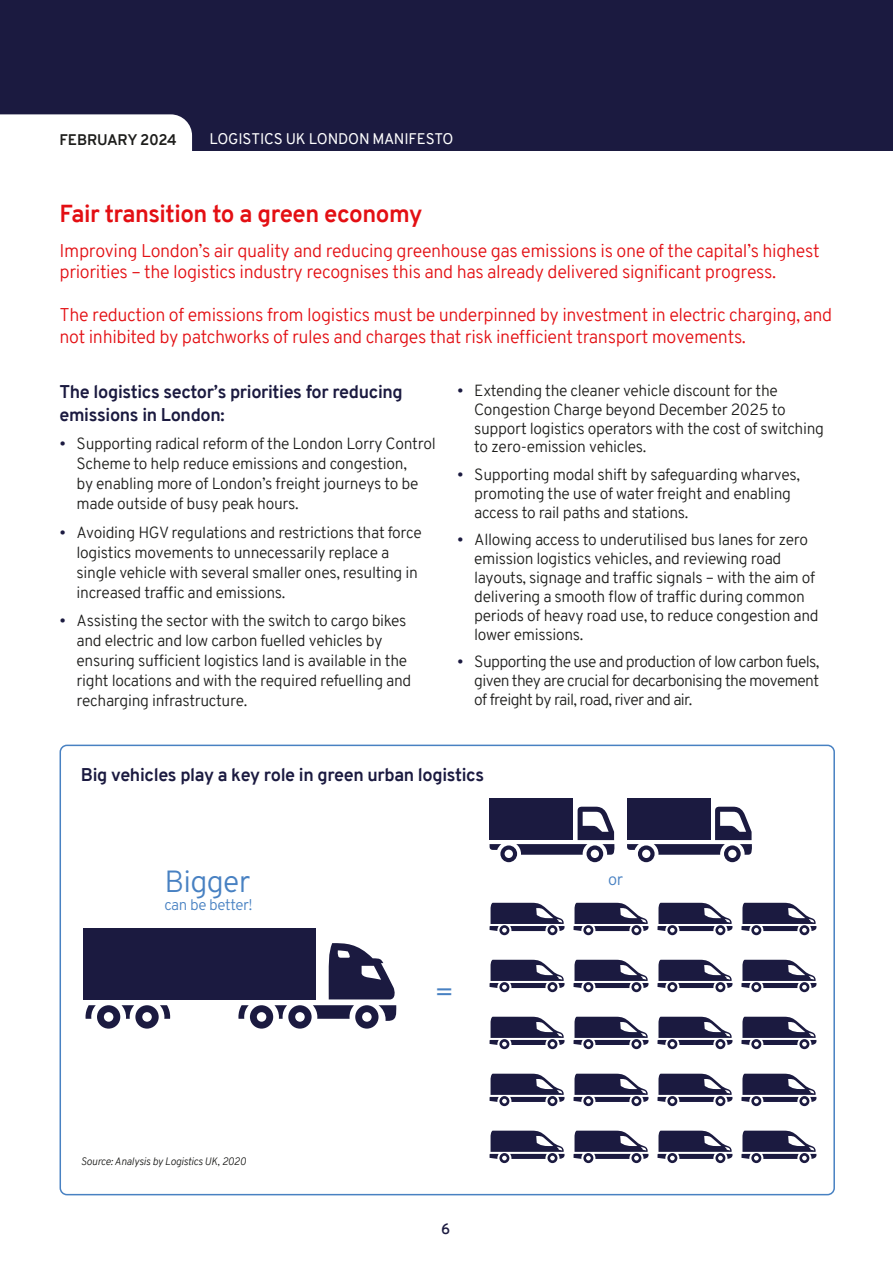
<style>
.page{position:relative;width:893px;height:1263px;background:#fff}
.page>*{position:absolute;margin:0;border:0;box-sizing:border-box;transform-origin:0 0}
.t1{font:300 30.6px "Overpass";letter-spacing:-.025em;color:#4881c2}
.t2{font:300 30px "Overpass";color:#4881c2}
.t3{font:700 24px "Overpass";letter-spacing:-.02em;color:#e30f13}
.t4{font:300 18px/21.6px "Overpass";letter-spacing:-.02em;color:#e30f13}
.t5{font:700 18px/22.6px "Overpass";letter-spacing:-.02em;color:#1b1a40}
.t6{font:300 16.65px "Overpass";color:#4881c2}
.t7{font:300 15.75px/18.9px "Overpass";letter-spacing:-.02em;color:#1d1d1b}
.t8{font:300 15.3px "Overpass";letter-spacing:-.025em;color:#4881c2}
.t9{font:15px "Overpass";letter-spacing:-.01em;color:#fff}
.t10{font:700 15px "Overpass";letter-spacing:-.02em;color:#1d1d1b}
.t11{font:600 15px "Overpass";color:#1b1a40}
.t12{font:italic 300 10.5px "Overpass";letter-spacing:-.02em;color:#1d1d1b}
.s1{color:#1b1a40}
</style>
<div class="page">
<div style="left:60px;top:745px;width:775px;height:450px;border:2px solid #4881c2;border-radius:7px"></div>
<div style="left:490px;top:799px;width:83px;height:41px;background:#1b1a40"></div>
<svg style="left:490px;top:807px;width:125px;height:55px"></svg>
<div style="left:627px;top:799px;width:84px;height:41px;background:#1b1a40"></div>
<svg style="left:627px;top:807px;width:125px;height:55px"></svg>
<svg style="left:490px;top:1017px;width:75px;height:32px"></svg>
<svg style="left:574px;top:1017px;width:75px;height:32px"></svg>
<svg style="left:657px;top:1017px;width:75px;height:32px"></svg>
<svg style="left:741px;top:1017px;width:75px;height:32px"></svg>
<svg style="left:490px;top:1074px;width:75px;height:32px"></svg>
<svg style="left:574px;top:1074px;width:75px;height:32px"></svg>
<svg style="left:657px;top:1074px;width:75px;height:32px"></svg>
<svg style="left:741px;top:1074px;width:75px;height:32px"></svg>
<svg style="left:490px;top:1131px;width:75px;height:32px"></svg>
<svg style="left:574px;top:1131px;width:75px;height:32px"></svg>
<svg style="left:657px;top:1131px;width:75px;height:32px"></svg>
<svg style="left:741px;top:1131px;width:75px;height:32px"></svg>
<svg style="left:490px;top:960px;width:75px;height:32px"></svg>
<svg style="left:574px;top:960px;width:75px;height:32px"></svg>
<svg style="left:657px;top:960px;width:75px;height:32px"></svg>
<svg style="left:741px;top:960px;width:75px;height:32px"></svg>
<svg style="left:490px;top:903px;width:75px;height:32px"></svg>
<svg style="left:574px;top:903px;width:75px;height:32px"></svg>
<svg style="left:657px;top:903px;width:75px;height:32px"></svg>
<svg style="left:741px;top:903px;width:75px;height:32px"></svg>
<svg style="left:328px;top:943px;width:67px;height:56px"></svg>
<svg style="left:86px;top:1005px;width:84px;height:23px"></svg>
<div style="left:83px;top:928px;width:233px;height:71px;background:#1b1a40"></div>
<svg style="left:238px;top:1005px;width:159px;height:23px"></svg>
<div style="left:0;top:0;width:893px;height:151px;background:#1b1a40"></div>
<div style="left:0;top:114px;width:192px;height:37px;background:#fff"></div>
<p class="t10" style="left:60px;top:129px;width:20px">February</p>
<p class="t10" style="left:140px;top:129px;width:38px">2024</p>
<p class="t9" style="left:209px;top:128px;width:245px">LOGISTICS UK LONDON MANIFESTO</p>
<h3 class="t3" style="left:60px;top:197px;width:364px">Fair transition to a green economy</h3>
<p class="t4" style="left:60px;top:240px;width:762px">Improving London’s air quality and reducing greenhouse gas emissions is one of the capital’s highest priorities – the logistics industry recognises this and has already delivered significant progress.</p>
<p class="t4" style="left:60px;top:304px;width:774px">The reduction of emissions from logistics must be underpinned by investment in electric charging, and not inhibited by patchworks of rules and charges that risk inefficient transport movements.</p>
<p class="t5" style="left:60px;top:381px;width:345px">The logistics sector’s priorities for reducing emissions in London:</p>
<p class="t7" style="left:77px;top:434px;width:361px;line-height:20px;text-indent:-17px"><span class="s1">•</span> Supporting radical reform of the London Lorry Control Scheme to help reduce emissions and congestion,<br>by enabling more of London’s freight journeys to be made outside of busy peak hours.</p>
<p class="t7" style="left:77px;top:522px;width:347px;line-height:20px;text-indent:-17px"><span class="s1">•</span> Avoiding HGV regulations and restrictions that force logistics movements to unnecessarily replace a single vehicle with several smaller ones, resulting in increased traffic and emissions.</p>
<p class="t7" style="left:77px;top:611px;width:336px;line-height:20px;text-indent:-17px"><span class="s1">•</span> Assisting the sector with the switch to cargo bikes and electric and low carbon fuelled vehicles by ensuring sufficient logistics land is available in the right locations and with the required refuelling and recharging infrastructure.</p>
<p class="t7" style="left:474px;top:381px;width:351px;text-indent:-17px"><span class="s1">•</span> Extending the cleaner vehicle discount for the Congestion Charge beyond December 2025 to support logistics operators with the cost of switching to zero-emission vehicles.</p>
<p class="t7" style="left:474px;top:465px;width:327px;text-indent:-17px"><span class="s1">•</span> Supporting modal shift by safeguarding wharves, promoting the use of water freight and enabling access to rail paths and stations.</p>
<p class="t7" style="left:474px;top:530px;width:346px;text-indent:-17px"><span class="s1">•</span> Allowing access to underutilised bus lanes for zero emission logistics vehicles, and reviewing road layouts, signage and traffic signals – with the aim of delivering a smooth flow of traffic during common periods of heavy road use, to reduce congestion and lower emissions.</p>
<p class="t7" style="left:474px;top:652px;width:347px;text-align:justify;text-indent:-17px"><span class="s1">•</span> Supporting the use and production of low carbon fuels, given they are crucial for decarbonising the movement of freight by rail, road, river and air.</p>
<p class="t5" style="left:81px;top:763px;width:405px">Big vehicles play a key role in green urban logistics</p>
<h1 class="t1" style="left:164px;top:859px;width:87px">Bigger</h1>
<p class="t6" style="left:608px;top:867px;width:16px">or</p>
<p class="t8" style="left:164px;top:894px;width:90px">can be better!</p>
<p class="t12" style="left:81px;top:1153px;width:167px">Source: Analysis by Logistics UK, 2020</p>
<h2 class="t2" style="left:434px;top:970px;width:21px">=</h2>
<p class="t11" style="left:441px;top:1218px;width:10px">6</p>
</div>
